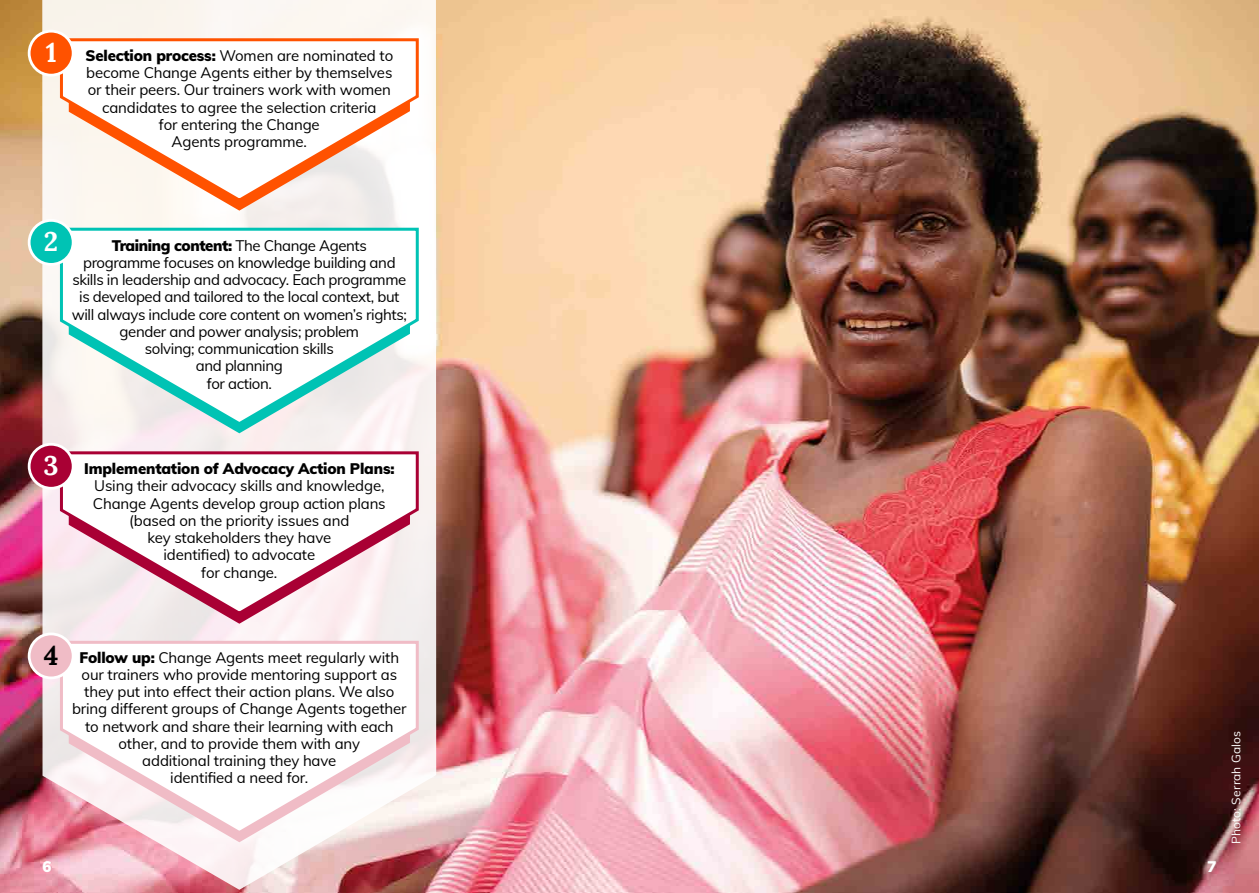
<style>
.page{position:relative;width:1259px;height:893px;background:#fff}
.page>*{position:absolute;margin:0;border:0;box-sizing:border-box;transform-origin:0 0}
.A_head{font:700 27px "Lora";color:#fff}
.A_head-2{font:700 27px "Lora";color:#000}
.t1{font:15px/17.2px "Mulish";letter-spacing:-.01em;color:#000;text-align:center}
.t2{font:900 15px "Mulish";color:#fff}
.Credit{font:12px "Mulish";letter-spacing:.015em;color:#fff}
.s1{font-weight:900}
</style>
<div class="page">
<img style="left:0;top:0;width:1259px;height:893px">
<svg style="left:42px;top:0;width:394px;height:890px;fill:#f9f0ee"></svg>
<svg style="left:67px;top:836px;width:344px;height:8px"></svg>
<svg style="left:58px;top:639px;width:362px;height:197px"></svg>
<svg style="left:67px;top:204px;width:344px;height:8px"></svg>
<svg style="left:58px;top:37px;width:362px;height:167px"></svg>
<svg style="left:67px;top:427px;width:344px;height:8px"></svg>
<svg style="left:58px;top:226px;width:362px;height:201px"></svg>
<svg style="left:67px;top:617px;width:344px;height:8px"></svg>
<svg style="left:58px;top:450px;width:362px;height:167px"></svg>
<div style="left:29px;top:31px;width:44px;height:44px;background:#ff5200;border-radius:50%"></div>
<div style="left:28px;top:30px;width:47px;height:47px;border:3px solid #fff;border-radius:50%"></div>
<div style="left:29px;top:220px;width:44px;height:44px;background:#00c3b4;border-radius:50%"></div>
<div style="left:28px;top:219px;width:47px;height:47px;border:3px solid #fff;border-radius:50%"></div>
<div style="left:29px;top:444px;width:44px;height:44px;background:#a90034;border-radius:50%"></div>
<div style="left:28px;top:443px;width:47px;height:47px;border:3px solid #fff;border-radius:50%"></div>
<div style="left:29px;top:634px;width:44px;height:44px;background:#f0bcc6;border-radius:50%"></div>
<div style="left:28px;top:632px;width:47px;height:47px;border:3px solid #fff;border-radius:50%"></div>
<p class="A_head" style="left:46px;top:32px;width:12px">1</p>
<p class="t1" style="left:85px;top:46px;width:309px"><span class="s1">Selection process:</span> Women are nominated to become Change Agents either by themselves or their peers. Our trainers work with women candidates to agree the selection criteria<br>for entering the Change<br>Agents programme.</p>
<p class="A_head" style="left:44px;top:221px;width:16px">2</p>
<p class="t1" style="left:72px;top:236px;width:337px"><span class="s1">Training content:</span> The Change Agents programme focuses on knowledge building and skills in leadership and advocacy. Each programme is developed and tailored to the local context, but will always include core content on women’s rights; gender and power analysis; problem<br>solving; communication skills<br>and planning<br>for action.</p>
<p class="A_head" style="left:44px;top:445px;width:17px">3</p>
<p class="t1" style="left:84px;top:459px;width:312px"><span class="s1">Implementation of Advocacy Action Plans:<br></span>Using their advocacy skills and knowledge,<br>Change Agents develop group action plans (based on the priority issues and<br>key stakeholders they have<br>identified) to advocate<br>for change.</p>
<p class="A_head-2" style="left:44px;top:635px;width:16px">4</p>
<p class="t1" style="left:72px;top:648px;width:336px"><span class="s1">Follow up:</span> Change Agents meet regularly with our trainers who provide mentoring support as they put into effect their action plans. We also bring different groups of Change Agents together to network and share their learning with each other, and to provide them with any<br>additional training they have<br>identified a need for.</p>
<p class="t2" style="left:43px;top:855px;width:10px">6</p>
<p class="t2" style="left:1207px;top:855px;width:10px">7</p>
<p class="Credit" style="left:1227px;top:844px;width:115px;rotate:-90deg">Photo: Serrah Galos</p>
</div>
